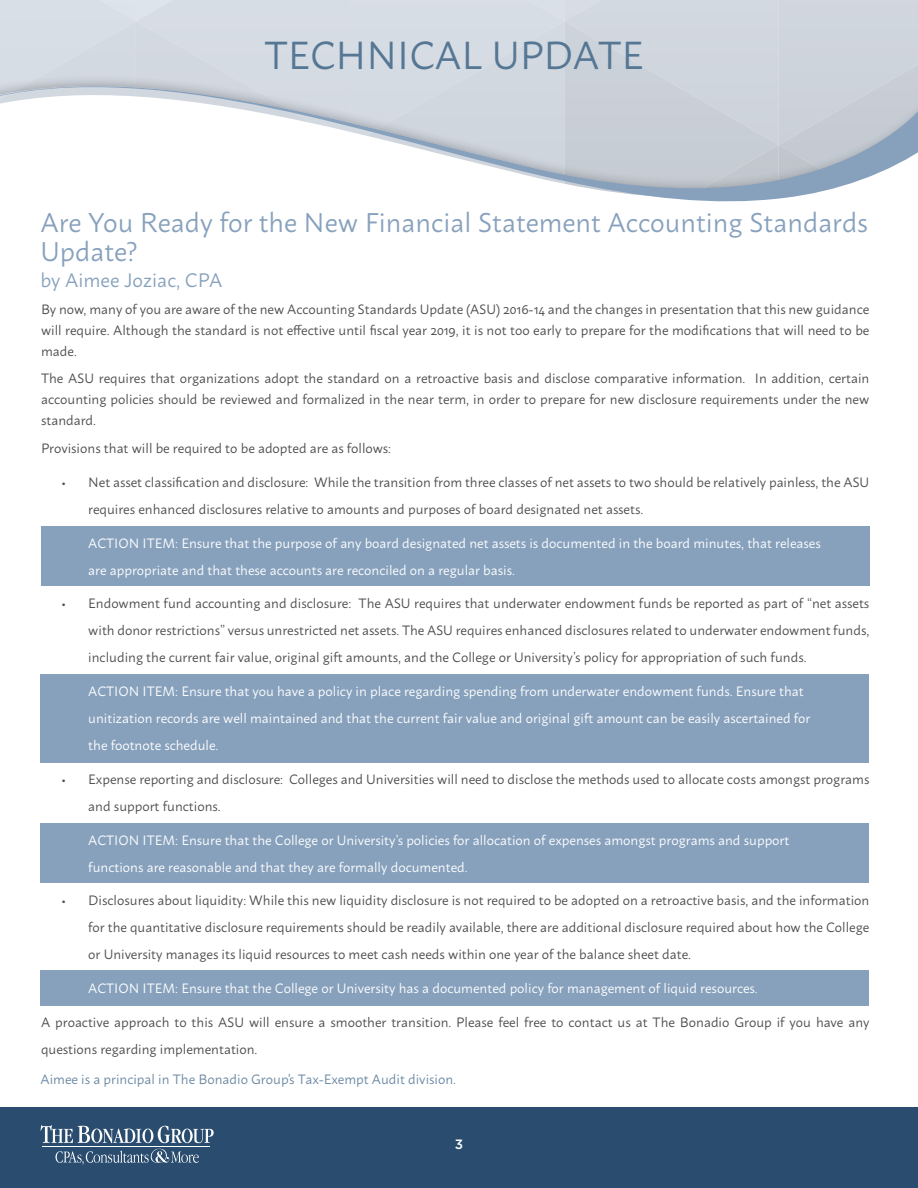
<style>
.page{position:relative;width:918px;height:1188px;background:#fff}
.page>*{position:absolute;margin:0;border:0;box-sizing:border-box;transform-origin:0 0}
.t1{font:39px "Macho";color:#557794}
.t2{font:27px/28.8px "Macho";color:#87a1bd}
.t3{font:19.5px "Macho";color:#87a1bd}
.t4{font:13.5px/27px "Macho";color:#4b4c4d;text-align:justify}
.t5{font:13.5px/27px "Macho";color:#fff}
.t6{font:13.5px "Macho";color:#6987a2}
.t7{font:500 13.5px "Gotham";color:#fff}
</style>
<div class="page">
<div style="left:40px;top:970px;width:829px;height:35px;background:#87a1bd"></div>
<div style="left:40px;top:823px;width:829px;height:60px;background:#87a1bd"></div>
<div style="left:40px;top:674px;width:829px;height:89px;background:#87a1bd"></div>
<div style="left:41px;top:526px;width:828px;height:60px;background:#87a1bd"></div>
<div style="left:0;top:1108px;width:918px;height:80px;background:#2a4c6f"></div>
<svg style="left:40px;top:1125px;width:174px;height:40px"></svg>
<hr style="left:42px;top:1147px;width:168px;height:1px;background:#fff">
<div style="left:0;top:0;width:918px;height:189px;background:#d4dae2"></div>
<svg style="left:0;top:85px;width:918px;height:117px"></svg>
<p class="t1" style="left:265px;top:21px;width:381px">TECHNICAL UPDATE</p>
<p class="t2" style="left:40px;top:205px;width:829px">Are You Ready for the New Financial Statement Accounting Standards<br>Update?</p>
<p class="t3" style="left:40px;top:263px;width:184px">by Aimee Joziac, CPA</p>
<p class="t4" style="left:41px;top:297px;width:830px;line-height:21px">By now, many of you are aware of the new Accounting Standards Update (ASU) 2016-14 and the changes in presentation that this new guidance will require. Although the standard is not effective until fiscal year 2019, it is not too early to prepare for the modifications that will need to be made.</p>
<p class="t4" style="left:41px;top:367px;width:830px;line-height:21px">The ASU requires that organizations adopt the standard on a retroactive basis and disclose comparative information. In addition, certain accounting policies should be reviewed and formalized in the near term, in order to prepare for new disclosure requirements under the new standard.</p>
<p class="t4" style="left:41px;top:433px;width:352px">Provisions that will be required to be adopted are as follows:</p>
<p class="t4" style="left:88px;top:467px;width:783px;text-indent:-27px">• Net asset classification and disclosure: While the transition from three classes of net assets to two should be relatively painless, the ASU requires enhanced disclosures relative to amounts and purposes of board designated net assets.</p>
<p class="t5" style="left:88px;top:528px;width:734px">ACTION ITEM: Ensure that the purpose of any board designated net assets is documented in the board minutes, that releases are appropriate and that these accounts are reconciled on a regular basis.</p>
<p class="t4" style="left:88px;top:589px;width:783px;text-indent:-27px">• Endowment fund accounting and disclosure: The ASU requires that underwater endowment funds be reported as part of “net assets with donor restrictions” versus unrestricted net assets. The ASU requires enhanced disclosures related to underwater endowment funds, including the current fair value, original gift amounts, and the College or University’s policy for appropriation of such funds.</p>
<p class="t5" style="left:88px;top:676px;width:724px">ACTION ITEM: Ensure that you have a policy in place regarding spending from underwater endowment funds. Ensure that unitization records are well maintained and that the current fair value and original gift amount can be easily ascertained for the footnote schedule.</p>
<p class="t4" style="left:88px;top:764px;width:783px;text-indent:-27px">• Expense reporting and disclosure: Colleges and Universities will need to disclose the methods used to allocate costs amongst programs and support functions.</p>
<p class="t5" style="left:88px;top:825px;width:703px">ACTION ITEM: Ensure that the College or University’s policies for allocation of expenses amongst programs and support functions are reasonable and that they are formally documented.</p>
<p class="t4" style="left:88px;top:886px;width:783px;text-indent:-27px">• Disclosures about liquidity: While this new liquidity disclosure is not required to be adopted on a retroactive basis, and the information for the quantitative disclosure requirements should be readily available, there are additional disclosure required about how the College or University manages its liquid resources to meet cash needs within one year of the balance sheet date.</p>
<p class="t5" style="left:88px;top:973px;width:671px">ACTION ITEM: Ensure that the College or University has a documented policy for management of liquid resources.</p>
<p class="t4" style="left:41px;top:1007px;width:830px">A proactive approach to this ASU will ensure a smoother transition. Please feel free to contact us at The Bonadio Group if you have any questions regarding implementation.</p>
<p class="t6" style="left:40px;top:1068px;width:417px">Aimee is a principal in The Bonadio Group's Tax-Exempt Audit division.</p>
<p class="t7" style="left:455px;top:1135px;width:10px">3</p>
</div>
